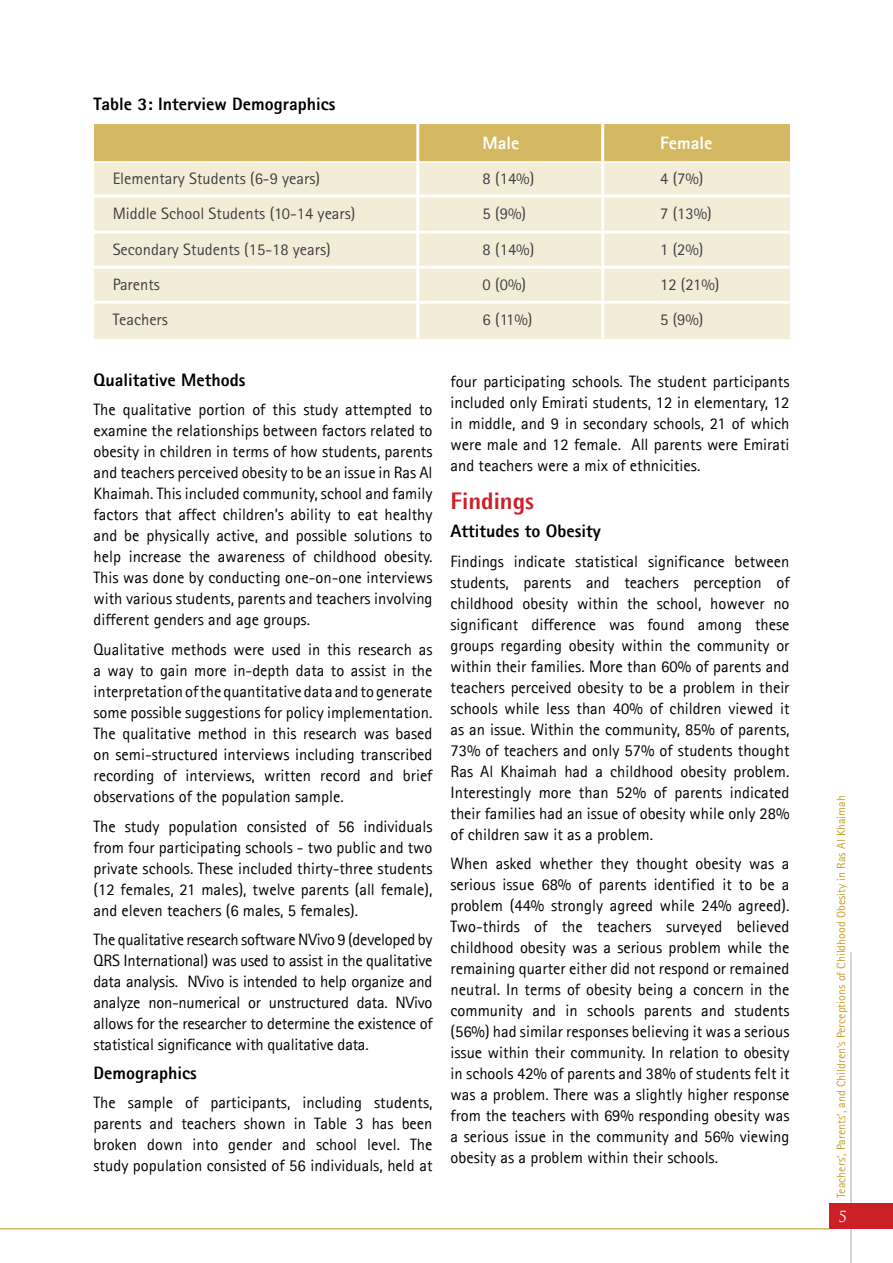
<style>
.page{position:relative;width:893px;height:1263px;background:#fff}
.page>*{position:absolute;margin:0;border:0;box-sizing:border-box;transform-origin:0 0}
.t1{font:800 24px "Agfa Rotis Semisans";color:#cc2027}
.t2{font:800 18px "Agfa Rotis Sans Serif";color:#000}
.t3{font:800 18px "Agfa Rotis Sans Serif";color:#fff}
.t4{font:16.5px/21px "Agfa Rotis Sans Serif";color:#000;text-align:justify}
.t5{font:16.5px/35.2px "Rotis Sans Serif Std";color:#414042}
.t6{font:15px "Trajan Pro";color:#fff}
.t7{font:12px "Agfa Rotis Sans Serif";color:#c6a12e}
</style>
<div class="page">
<hr style="left:850px;top:952px;width:2px;height:311px;background:#bbb5bb">
<div style="left:829px;top:1203px;width:64px;height:26px;background:#cc2027"></div>
<hr style="left:0;top:1228px;width:829px;height:1px;background:#c6a12e">
<div style="left:94px;top:124px;width:695px;height:37px;background:#d4b862"></div>
<div style="left:94px;top:161px;width:695px;height:177px;background:#f3ecd6"></div>
<hr style="left:416px;top:124px;width:3px;height:214px;background:#fff">
<hr style="left:601px;top:124px;width:3px;height:214px;background:#fff">
<hr style="left:94px;top:161px;width:695px;height:2px;background:#fff">
<hr style="left:94px;top:194px;width:695px;height:3px;background:#fff">
<hr style="left:94px;top:231px;width:695px;height:3px;background:#fff">
<hr style="left:94px;top:266px;width:695px;height:3px;background:#fff">
<hr style="left:94px;top:301px;width:695px;height:3px;background:#fff">
<p class="t2" style="left:94px;top:92px;width:243px">Table 3: Interview Demographics</p>
<p class="t3" style="left:483px;top:131px;width:38px">Male</p>
<p class="t3" style="left:660px;top:131px;width:54px">Female</p>
<p class="t5" style="left:113px;top:161px;width:244px">Elementary Students (6-9 years)<br>Middle School Students (10-14 years)<br>Secondary Students (15-18 years)<br>Parents<br>Teachers</p>
<p class="t5" style="left:483px;top:161px;width:53px">8 (14%)<br>5 (9%)<br>8 (14%)<br>0 (0%)<br>6 (11%)</p>
<p class="t5" style="left:660px;top:161px;width:61px">4 (7%)<br>7 (13%)<br>1 (2%)<br>12 (21%)<br>5 (9%)</p>
<p class="t2" style="left:94px;top:368px;width:153px">Qualitative Methods</p>
<p class="t4" style="left:94px;top:399px;width:340px">The qualitative portion of this study attempted to examine the relationships between factors related to obesity in children in terms of how students, parents and teachers perceived obesity to be an issue in Ras Al Khaimah. This included community, school and family factors that affect children’s ability to eat healthy and be physically active, and possible solutions to help increase the awareness of childhood obesity.<br>This was done by conducting one-on-one interviews with various students, parents and teachers involving different genders and age groups.</p>
<p class="t4" style="left:94px;top:639px;width:340px">Qualitative methods were used in this research as a way to gain more in-depth data to assist in the interpretation of the quantitative data and to generate some possible suggestions for policy implementation.<br>The qualitative method in this research was based on semi-structured interviews including transcribed recording of interviews, written record and brief observations of the population sample.</p>
<p class="t4" style="left:94px;top:815px;width:340px">The study population consisted of 56 individuals from four participating schools - two public and two private schools. These included thirty-three students (12 females, 21 males), twelve parents (all female), and eleven teachers (6 males, 5 females).</p>
<p class="t4" style="left:94px;top:929px;width:341px">The qualitative research software NVivo 9 (developed by QRS International) was used to assist in the qualitative data analysis. NVivo is intended to help organize and analyze non-numerical or unstructured data. NVivo allows for the researcher to determine the existence of statistical significance with qualitative data.</p>
<p class="t2" style="left:94px;top:1061px;width:105px">Demographics</p>
<p class="t4" style="left:94px;top:1092px;width:340px">The sample of participants, including students, parents and teachers shown in Table 3 has been broken down into gender and school level. The study population consisted of 56 individuals, held at</p>
<p class="t4" style="left:450px;top:371px;width:340px">four participating schools. The student participants included only Emirati students, 12 in elementary, 12 in middle, and 9 in secondary schools, 21 of which were male and 12 female. All parents were Emirati and teachers were a mix of ethnicities.</p>
<h1 class="t1" style="left:450px;top:485px;width:85px">Findings</h1>
<p class="t2" style="left:450px;top:520px;width:152px">Attitudes to Obesity</p>
<p class="t4" style="left:450px;top:551px;width:340px">Findings indicate statistical significance between students, parents and teachers perception of childhood obesity within the school, however no significant difference was found among these groups regarding obesity within the community or within their families. More than 60% of parents and teachers perceived obesity to be a problem in their schools while less than 40% of children viewed it as an issue. Within the community, 85% of parents, 73% of teachers and only 57% of students thought Ras Al Khaimah had a childhood obesity problem.<br>Interestingly more than 52% of parents indicated their families had an issue of obesity while only 28% of children saw it as a problem.</p>
<p class="t4" style="left:450px;top:853px;width:340px">When asked whether they thought obesity was a serious issue 68% of parents identified it to be a problem (44% strongly agreed while 24% agreed).<br>Two-thirds of the teachers surveyed believed childhood obesity was a serious problem while the remaining quarter either did not respond or remained neutral. In terms of obesity being a concern in the community and in schools parents and students (56%) had similar responses believing it was a serious issue within their community. In relation to obesity in schools 42% of parents and 38% of students felt it was a problem. There was a slightly higher response from the teachers with 69% responding obesity was a serious issue in the community and 56% viewing obesity as a problem within their schools.</p>
<p class="t7" style="left:834px;top:1198px;width:404px;rotate:-90deg">Teachers’, Parents’, and Children’s Perceptions of Childhood Obesity in Ras Al Khaimah</p>
<p class="t6" style="left:838px;top:1207px;width:10px">5</p>
</div>
